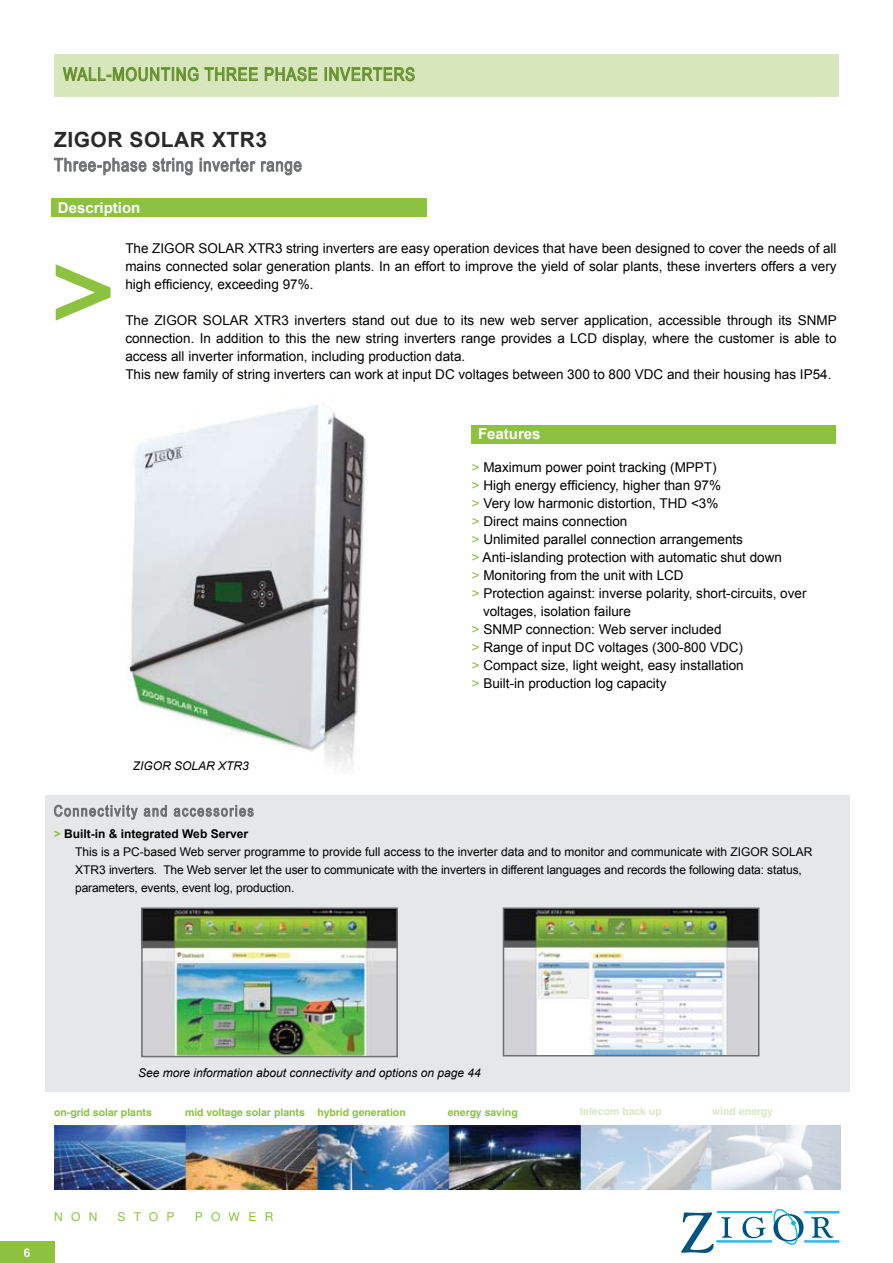
<style>
.page{position:relative;width:893px;height:1263px;background:#fff}
.page>*{position:absolute;margin:0;border:0;box-sizing:border-box;transform-origin:0 0}
.t1{font:700 108px "Helvetica LT Std";color:#8dc140}
.t2{font:700 21px "Arial";letter-spacing:.025em;color:#29292a}
.t3{font:18px "Arial Narrow";letter-spacing:.05em;color:#66912e}
.t4{font:18px "Arial Narrow";letter-spacing:.05em;color:#6d6f71}
.t5{font:700 15px "Arial";color:#fff}
.t6{font:13.5px/18px "Arial";color:#000;text-align:justify}
.t7{font:12px/18px "Arial";letter-spacing:-.01em;color:#000}
.t8{font:italic 12px "Arial";color:#000}
.t9{font:12px "Helvetica";letter-spacing:.7em;color:#8dc140}
.t10{font:700 10.5px "Helvetica LT Std";color:#8dc140}
.t11{font:700 10.5px "Helvetica LT Std";color:#dae8c0}
.s1{color:#8dc140}
.s2{font-weight:700;color:#8dc140}
.s3{font-weight:700}
</style>
<div class="page">
<div style="left:54px;top:54px;width:785px;height:43px;background:#d7e6bb"></div>
<div style="left:805px;top:1241px;width:34px;height:1px;background:#00bce4;border:1px solid #31b9ec"></div>
<div style="left:805px;top:1211px;width:34px;height:2px;background:#00bce4;border:1px solid #31b9ec"></div>
<svg style="left:811px;top:1217px;width:22px;height:21px"></svg>
<div style="left:717px;top:1241px;width:54px;height:1px;background:#00bce4;border:1px solid #31b9ec"></div>
<hr style="left:717px;top:1211px;width:54px;height:2px;background:#00bce4">
<svg style="left:721px;top:1217px;width:11px;height:21px"></svg>
<svg style="left:681px;top:1212px;width:33px;height:41px"></svg>
<svg style="left:742px;top:1217px;width:24px;height:21px"></svg>
<svg style="left:773px;top:1209px;width:31px;height:36px"></svg>
<img style="left:54px;top:1125px;width:527px;height:64px">
<svg style="left:581px;top:1125px;width:260px;height:65px;background:#cdd8e3"></svg>
<div style="left:0;top:1242px;width:54px;height:21px;background:#8dc140"></div>
<svg style="left:63px;top:66px;width:195px;height:16px"></svg>
<svg style="left:265px;top:66px;width:53px;height:15px"></svg>
<svg style="left:325px;top:67px;width:90px;height:15px"></svg>
<img style="left:129px;top:405px;width:238px;height:362px">
<div style="left:52px;top:199px;width:375px;height:18px;background:#8dc140"></div>
<div style="left:472px;top:425px;width:364px;height:18px;background:#8dc140"></div>
<svg style="left:54px;top:157px;width:139px;height:19px"></svg>
<svg style="left:200px;top:157px;width:102px;height:19px"></svg>
<div style="left:45px;top:795px;width:804px;height:296px;background:#e6e7e8"></div>
<svg style="left:54px;top:804px;width:113px;height:16px"></svg>
<svg style="left:173px;top:805px;width:81px;height:12px"></svg>
<svg style="left:24px;top:1248px;width:6px;height:9px"></svg>
<img style="left:144px;top:910px;width:251px;height:144px">
<div style="left:141px;top:907px;width:257px;height:150px;border:2px solid #6d6f71"></div>
<img style="left:506px;top:910px;width:250px;height:143px">
<div style="left:503px;top:907px;width:256px;height:149px;border:2px solid #6d6f71"></div>
<h3 class="t3" style="left:63px;top:61px;width:353px">WALL-MOUNTING THREE PHASE INVERTERS</h3>
<h2 class="t2" style="left:54px;top:126px;width:215px">ZIGOR SOLAR XTR3</h2>
<h3 class="t4" style="left:54px;top:152px;width:249px">Three-phase string inverter range</h3>
<p class="t5" style="left:58px;top:197px;width:84px">Description</p>
<h1 class="t1" style="left:52px;top:216px;width:65px">&gt;</h1>
<p class="t6" style="left:125px;top:239px;width:713px">The ZIGOR SOLAR XTR3 string inverters are easy operation devices that have been designed to cover the needs of all mains connected solar generation plants. In an effort to improve the yield of solar plants, these inverters offers a very high efficiency, exceeding 97%.</p>
<p class="t6" style="left:125px;top:311px;width:713px;text-align:left">The ZIGOR SOLAR XTR3 inverters stand out due to its new web server application, accessible through its SNMP connection. In addition to this the new string inverters range provides a LCD display, where the customer is able to access all inverter information, including production data.<br>This new family of string inverters can work at input DC voltages between 300 to 800 VDC and their housing has IP54.</p>
<p class="t5" style="left:478px;top:424px;width:64px">Features</p>
<p class="t6" style="left:472px;top:458px;width:246px"><span class="s1">&gt;</span> Maximum power point tracking (MPPT)</p>
<p class="t6" style="left:472px;top:476px;width:251px"><span class="s1">&gt;</span> High energy efficiency, higher than 97%</p>
<p class="t6" style="left:472px;top:494px;width:248px"><span class="s1">&gt;</span> Very low harmonic distortion, THD &lt;3%</p>
<p class="t6" style="left:472px;top:512px;width:157px"><span class="s1">&gt;</span> Direct mains connection</p>
<p class="t6" style="left:472px;top:530px;width:273px"><span class="s1">&gt;</span> Unlimited parallel connection arrangements</p>
<p class="t6" style="left:472px;top:548px;width:312px"><span class="s1">&gt;</span> Anti-islanding protection with automatic shut down</p>
<p class="t6" style="left:472px;top:566px;width:213px"><span class="s1">&gt;</span> Monitoring from the unit with LCD</p>
<p class="t6" style="left:472px;top:584px;width:336px"><span class="s1">&gt;</span> Protection against: inverse polarity, short-circuits, over</p>
<p class="t6" style="left:483px;top:602px;width:149px">voltages, isolation failure</p>
<p class="t6" style="left:472px;top:620px;width:251px"><span class="s1">&gt;</span> SNMP connection: Web server included</p>
<p class="t6" style="left:472px;top:638px;width:273px"><span class="s1">&gt;</span> Range of input DC voltages (300-800 VDC)</p>
<p class="t6" style="left:472px;top:656px;width:273px"><span class="s1">&gt;</span> Compact size, light weight, easy installation</p>
<p class="t6" style="left:472px;top:674px;width:196px"><span class="s1">&gt;</span> Built-in production log capacity</p>
<p class="t8" style="left:133px;top:757px;width:118px">ZIGOR SOLAR XTR3</p>
<p class="t7" style="left:75px;top:825px;width:739px;text-indent:-21px"><span class="s2">&gt;</span> <span class="s3">Built-in &amp; integrated Web Server<br></span>This is a PC-based Web server programme to provide full access to the inverter data and to monitor and communicate with ZIGOR SOLAR XTR3 inverters. The Web server let the user to communicate with the inverters in different languages and records the following data: status, parameters, events, event log, production.</p>
<p class="t8" style="left:138px;top:1065px;width:344px">See more information about connectivity and options on page 44</p>
<p class="t10" style="left:54px;top:1105px;width:99px">on-grid solar plants</p>
<p class="t10" style="left:185px;top:1105px;width:222px">mid voltage solar plants hybrid generation</p>
<p class="t10" style="left:448px;top:1105px;width:72px">energy saving</p>
<p class="t11" style="left:580px;top:1105px;width:83px">telecom back up</p>
<p class="t11" style="left:712px;top:1105px;width:62px">wind energy</p>
<p class="t9" style="left:54px;top:1209px;width:45px">NON</p>
<p class="t9" style="left:118px;top:1209px;width:59px">STOP</p>
<p class="t9" style="left:195px;top:1209px;width:80px">POWER</p>
</div>
